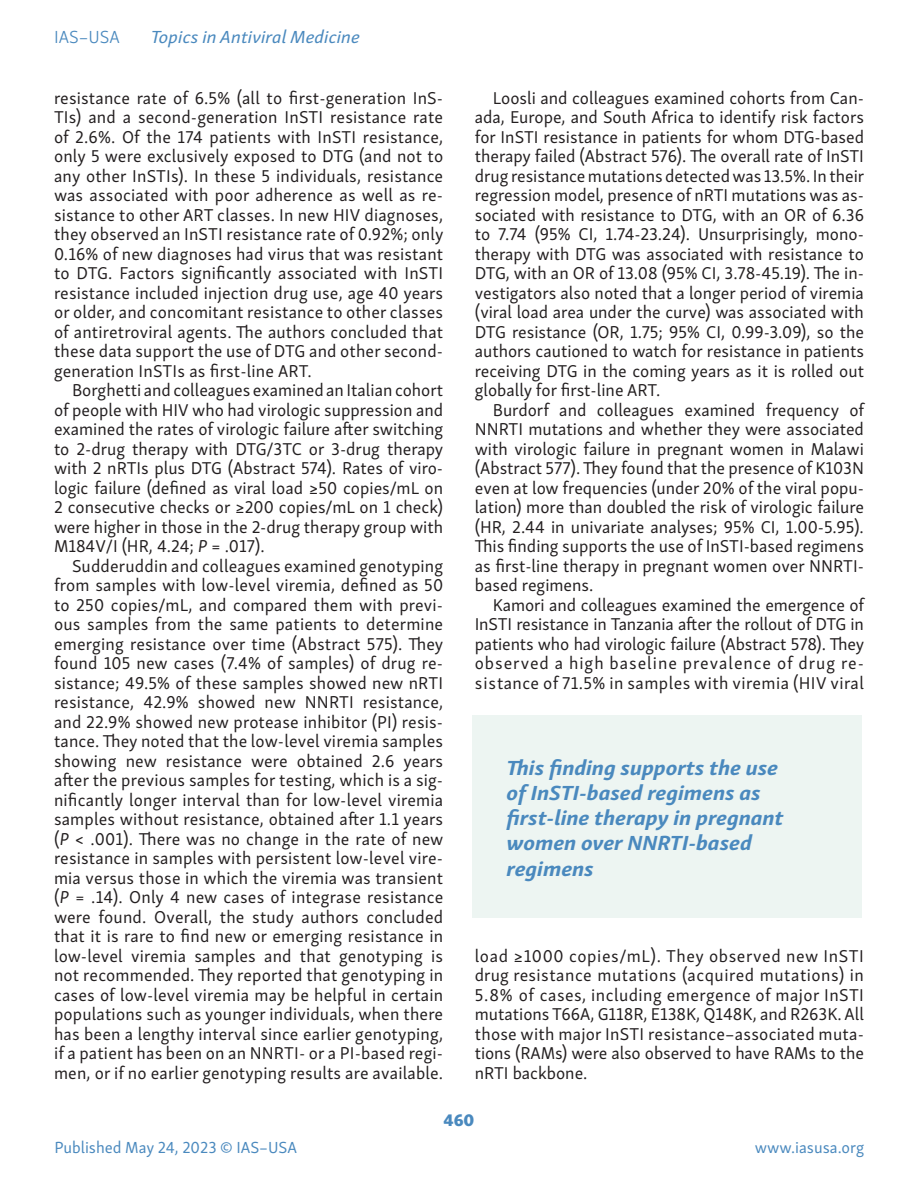
<style>
.page{position:relative;width:918px;height:1188px;background:#fff}
.page>*{position:absolute;margin:0;border:0;box-sizing:border-box;transform-origin:0 0}
.Call_Out{font:italic 700 21px/25.2px "Skolar Sans Latn";letter-spacing:-.005em;color:#4a89be;scale:1.1 1}
.t1{font:italic 18px "Skolar Sans Latn";color:#4a89be;scale:1.1 1}
.t2{font:300 18px "Skolar Sans Latn";color:#4a89be}
.Text_indent{font:17.7px/19.5px "Skolar Sans Latn";color:#231f20;text-align:justify}
.t3{font:17.25px "Skolar Sans Latn Eb";color:#4a89be}
.t4{font:16.5px "Skolar Sans Latn";color:#4a89be}
.s1{font-style:italic}
</style>
<div class="page">
<div style="left:472px;top:716px;width:390px;height:202px;background:#edf5f2"></div>
<p class="t2" style="left:54px;top:24px;width:67px">IAS–USA</p>
<p class="t1" style="left:150px;top:24px;width:193px">Topics in Antiviral Medicine</p>
<p class="Text_indent" style="left:54px;top:86px;width:391px">resistance rate of 6.5% (all to first-generation InS-TIs) and a second-generation InSTI resistance rate of 2.6%. Of the 174 patients with InSTI resistance, only 5 were exclusively exposed to DTG (and not to any other InSTIs). In these 5 individuals, resistance was associated with poor adherence as well as re&shy;sistance to other ART classes. In new HIV diagnoses, they observed an InSTI resistance rate of 0.92%; only 0.16% of new diagnoses had virus that was resistant to DTG. Factors significantly associated with InSTI resistance included injection drug use, age 40 years or older, and concomitant resistance to other classes of antiretroviral agents. The authors concluded that these data support the use of DTG and other second&shy;generation InSTIs as first-line ART.</p>
<p class="Text_indent" style="left:54px;top:379px;width:391px;text-indent:18px">Borghetti and colleagues examined an Italian cohort of people with HIV who had virologic suppression and examined the rates of virologic failure after switching to 2-drug therapy with DTG/3TC or 3-drug therapy with 2 nRTIs plus DTG (Abstract 574). Rates of viro&shy;logic failure (defined as viral load ≥50 copies/mL on 2 consecutive checks or ≥200 copies/mL on 1 check) were higher in those in the 2-drug therapy group with M184V/I (HR, 4.24; <span class="s1">P</span> = .017).</p>
<p class="Text_indent" style="left:54px;top:554px;width:391px;text-indent:18px">Sudderuddin and colleagues examined genotyping from samples with low-level viremia, defined as 50 to 250 copies/mL, and compared them with previ&shy;ous samples from the same patients to determine emerging resistance over time (Abstract 575). They found 105 new cases (7.4% of samples) of drug re&shy;sistance; 49.5% of these samples showed new nRTI resistance, 42.9% showed new NNRTI resistance, and 22.9% showed new protease inhibitor (PI) resis&shy;tance. They noted that the low-level viremia samples showing new resistance were obtained 2.6 years after the previous samples for testing, which is a sig&shy;nificantly longer interval than for low-level viremia samples without resistance, obtained after 1.1 years (<span class="s1">P</span> &lt; .001). There was no change in the rate of new resistance in samples with persistent low-level vire&shy;mia versus those in which the viremia was transient (<span class="s1">P</span> = .14). Only 4 new cases of integrase resistance were found. Overall, the study authors concluded that it is rare to find new or emerging resistance in low-level viremia samples and that genotyping is not recommended. They reported that genotyping in cases of low-level viremia may be helpful in certain populations such as younger individuals, when there has been a lengthy interval since earlier genotyping, if a patient has been on an NNRTI- or a PI-based regi&shy;men, or if no earlier genotyping results are available.</p>
<p class="Text_indent" style="left:475px;top:86px;width:391px;text-indent:18px">Loosli and colleagues examined cohorts from Can&shy;ada, Europe, and South Africa to identify risk factors for InSTI resistance in patients for whom DTG-based therapy failed (Abstract 576). The overall rate of InSTI drug resistance mutations detected was 13.5%. In their regression model, presence of nRTI mutations was as&shy;sociated with resistance to DTG, with an OR of 6.36 to 7.74 (95% CI, 1.74-23.24). Unsurprisingly, mono&shy;therapy with DTG was associated with resistance to DTG, with an OR of 13.08 (95% CI, 3.78-45.19). The in&shy;vestigators also noted that a longer period of viremia (viral load area under the curve) was associated with DTG resistance (OR, 1.75; 95% CI, 0.99-3.09), so the authors cautioned to watch for resistance in patients receiving DTG in the coming years as it is rolled out globally for first-line ART.</p>
<p class="Text_indent" style="left:475px;top:398px;width:391px;text-indent:18px">Burdorf and colleagues examined frequency of NNRTI mutations and whether they were associated with virologic failure in pregnant women in Malawi (Abstract 577). They found that the presence of K103N even at low frequencies (under 20% of the viral popu&shy;lation) more than doubled the risk of virologic failure (HR, 2.44 in univariate analyses; 95% CI, 1.00-5.95).<br>This finding supports the use of InSTI-based regimens as first-line therapy in pregnant women over NNRTI&shy;based regimens.</p>
<p class="Text_indent" style="left:475px;top:593px;width:391px;text-indent:18px">Kamori and colleagues examined the emergence of InSTI resistance in Tanzania after the rollout of DTG in patients who had virologic failure (Abstract 578). They observed a high baseline prevalence of drug re&shy;sistance of 71.5% in samples with viremia (HIV viral</p>
<p class="Call_Out" style="left:506px;top:753px;width:255px">This finding supports the use of InSTI-based regimens as first-line therapy in pregnant women over NNRTI-based regimens</p>
<p class="Text_indent" style="left:475px;top:944px;width:391px">load ≥1000 copies/mL). They observed new InSTI drug resistance mutations (acquired mutations) in 5.8% of cases, including emergence of major InSTI mutations T66A, G118R, E138K, Q148K, and R263K. All those with major InSTI resistance–associated muta&shy;tions (RAMs) were also observed to have RAMs to the nRTI backbone.</p>
<p class="t3" style="left:444px;top:1105px;width:32px">460</p>
<p class="t4" style="left:54px;top:1135px;width:244px">Published May 24, 2023 © IAS–USA</p>
<p class="t4" style="left:755px;top:1135px;width:111px">www.iasusa.org</p>
</div>
